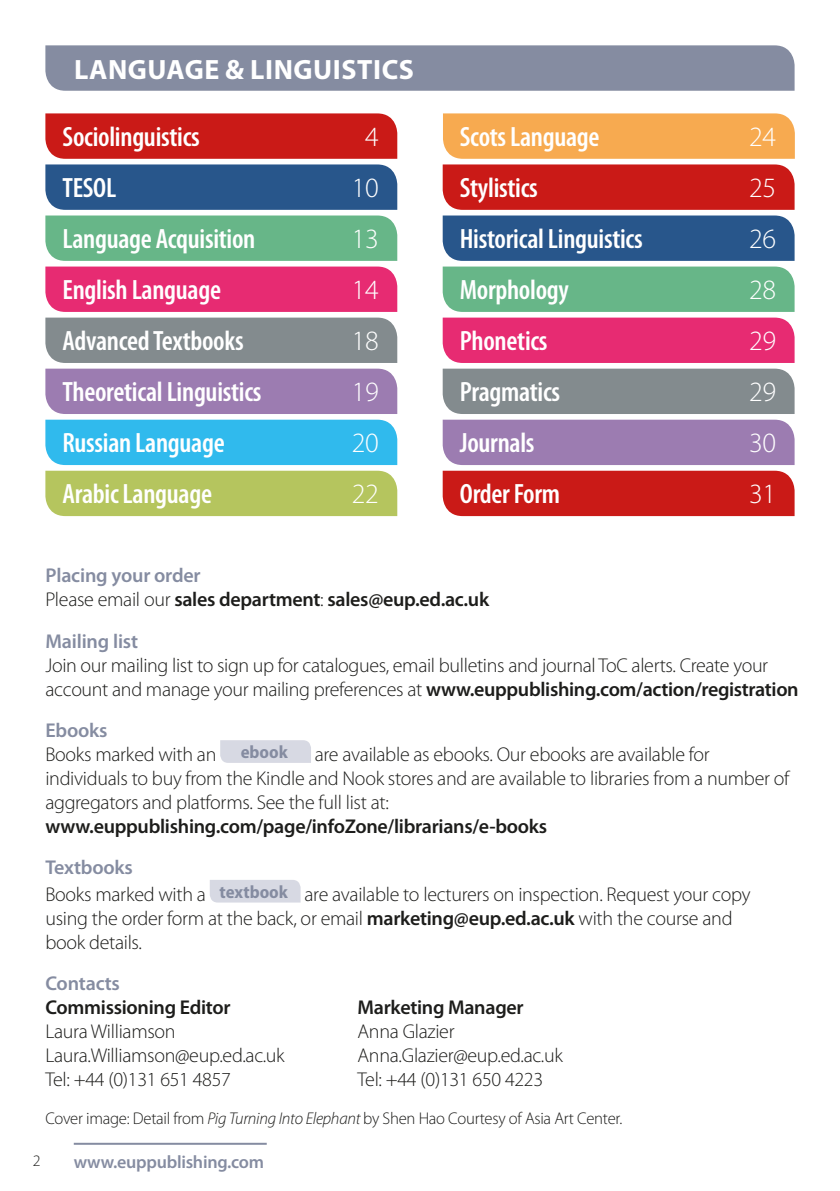
<style>
.page{position:relative;width:840px;height:1191px;background:#fff}
.page>*{position:absolute;margin:0;border:0;box-sizing:border-box;transform-origin:0 0}
.t1{font:600 condensed 28px "Myriad Pro";letter-spacing:-.01em;color:#fff}
.t2{font:300 28px "Myriad Pro";letter-spacing:-.01em;color:#fff}
.t3{font:700 28px "Myriad Pro";letter-spacing:.02em;color:#fff}
.t4{font:300 20px/24px "Myriad Pro";letter-spacing:-.015em;color:#1d1d1b}
.t5{font:600 20px/24px "Myriad Pro";letter-spacing:-.015em;color:#1d1d1b}
.t6{font:600 20px "Myriad Pro";letter-spacing:-.01em;color:#858ca1}
.t7{font:600 18px "Myriad Pro";letter-spacing:-.015em;color:#858ca1}
.t8{font:300 17px "Myriad Pro";letter-spacing:-.015em;color:#1d1d1b}
.t9{font:300 16px "Myriad Pro";color:#1d1d1b}
.s1{color:#858ca1}
.s2{font-weight:300}
.s3{font-weight:600}
.s4{font-weight:600;color:#858ca1}
.s5{font-weight:700;font-stretch:semi-condensed;font-size:18px;color:#858ca1}
.s6{font-style:italic}
</style>
<div class="page">
<div style="left:45px;top:45px;width:749px;height:46px;background:#858ca1"></div>
<hr style="left:74px;top:1142px;width:192px;height:2px;background:#858ca1">
<div style="left:220px;top:740px;width:91px;height:23px;background:#d7d9e3"></div>
<div style="left:210px;top:880px;width:90px;height:22px;background:#d7d9e3"></div>
<div style="left:45px;top:369px;width:352px;height:45px;background:#9c7cb1"></div>
<svg style="left:45px;top:113px;width:352px;height:250px;background:#9b7381"></svg>
<div style="left:45px;top:420px;width:352px;height:45px;background:#30baed"></div>
<div style="left:442px;top:369px;width:352px;height:45px;background:#838b8e"></div>
<div style="left:442px;top:420px;width:352px;height:45px;background:#9c7cb1"></div>
<div style="left:45px;top:471px;width:352px;height:45px;background:#b5c55e"></div>
<div style="left:442px;top:471px;width:352px;height:45px;background:#ca1a17"></div>
<svg style="left:442px;top:113px;width:352px;height:250px;background:#b17a78"></svg>
<h1 class="t3" style="left:74px;top:54px;width:341px">LANGUAGE &amp; LINGUISTICS</h1>
<h1 class="t1" style="left:62px;top:121px;width:139px">Sociolinguistics</h1>
<h1 class="t2" style="left:365px;top:121px;width:15px">4</h1>
<h1 class="t1" style="left:62px;top:172px;width:55px">TESOL</h1>
<h1 class="t2" style="left:351px;top:172px;width:29px">10</h1>
<h1 class="t1" style="left:62px;top:223px;width:194px">Language Acquisition</h1>
<h1 class="t2" style="left:351px;top:223px;width:29px">13</h1>
<h1 class="t1" style="left:62px;top:274px;width:160px">English Language</h1>
<h1 class="t2" style="left:351px;top:274px;width:29px">14</h1>
<h1 class="t1" style="left:62px;top:325px;width:183px">Advanced Textbooks</h1>
<h1 class="t2" style="left:351px;top:325px;width:29px">18</h1>
<h1 class="t1" style="left:62px;top:376px;width:200px">Theoretical Linguistics</h1>
<h1 class="t2" style="left:351px;top:376px;width:29px">19</h1>
<h1 class="t1" style="left:62px;top:427px;width:164px">Russian Language</h1>
<h1 class="t2" style="left:351px;top:427px;width:29px">20</h1>
<h1 class="t1" style="left:62px;top:478px;width:151px">Arabic Language</h1>
<h1 class="t2" style="left:351px;top:478px;width:29px">22</h1>
<h1 class="t1" style="left:459px;top:121px;width:141px">Scots Language</h1>
<h1 class="t2" style="left:748px;top:121px;width:29px">24</h1>
<h1 class="t1" style="left:459px;top:172px;width:80px">Stylistics</h1>
<h1 class="t2" style="left:748px;top:172px;width:29px">25</h1>
<h1 class="t1" style="left:459px;top:223px;width:184px">Historical Linguistics</h1>
<h1 class="t2" style="left:748px;top:223px;width:29px">26</h1>
<h1 class="t1" style="left:459px;top:274px;width:111px">Morphology</h1>
<h1 class="t2" style="left:748px;top:274px;width:29px">28</h1>
<h1 class="t1" style="left:459px;top:325px;width:89px">Phonetics</h1>
<h1 class="t2" style="left:748px;top:325px;width:29px">29</h1>
<h1 class="t1" style="left:459px;top:376px;width:102px">Pragmatics</h1>
<h1 class="t2" style="left:748px;top:376px;width:29px">29</h1>
<h1 class="t1" style="left:459px;top:427px;width:76px">Journals</h1>
<h1 class="t2" style="left:748px;top:427px;width:29px">30</h1>
<h1 class="t1" style="left:459px;top:478px;width:102px">Order Form</h1>
<h1 class="t2" style="left:748px;top:478px;width:29px">31</h1>
<p class="t5" style="left:45px;top:564px;width:445px"><span class="s1">Placing your order<br></span><span class="s2">Please email our</span> sales department<span class="s2">:</span> sales@eup.ed.ac.uk</p>
<p class="t6" style="left:45px;top:629px;width:94px">Mailing list</p>
<p class="t4" style="left:45px;top:653px;width:754px">Join our mailing list to sign up for catalogues, email bulletins and journal ToC alerts. Create your account and manage your mailing preferences at <span class="s3">www.euppublishing.com/action/registration</span></p>
<p class="t4" style="left:45px;top:718px;width:244px"><span class="s4">Ebooks<br></span>Books marked with an <span class="s5">ebook</span></p>
<p class="t4" style="left:45px;top:742px;width:745px;text-indent:269px">are available as ebooks. Our ebooks are available for individuals to buy from the Kindle and Nook stores and are available to libraries from a number of aggregators and platforms. See the full list at:</p>
<p class="t5" style="left:45px;top:814px;width:503px">www.euppublishing.com/page/infoZone/librarians/e-books</p>
<p class="t4" style="left:45px;top:855px;width:706px;line-height:26.2px"><span class="s4">Textbooks<br></span>Books marked with a <span class="s5">textbook</span> are available to lecturers on inspection. Request your copy</p>
<p class="t4" style="left:45px;top:906px;width:688px">using the order form at the back, or email <span class="s3">marketing@eup.ed.ac.uk</span> with the course and book details.</p>
<p class="t6" style="left:45px;top:972px;width:76px">Contacts</p>
<p class="t5" style="left:45px;top:995px;width:186px">Commissioning Editor</p>
<p class="t5" style="left:357px;top:995px;width:167px">Marketing Manager</p>
<p class="t4" style="left:45px;top:1019px;width:132px">Laura Williamson</p>
<p class="t4" style="left:357px;top:1019px;width:98px">Anna Glazier</p>
<p class="t4" style="left:45px;top:1043px;width:241px">Laura.Williamson@eup.ed.ac.uk</p>
<p class="t4" style="left:357px;top:1043px;width:207px">Anna.Glazier@eup.ed.ac.uk</p>
<p class="t4" style="left:45px;top:1067px;width:187px">Tel: +44 (0)131 651 4857</p>
<p class="t4" style="left:357px;top:1067px;width:187px">Tel: +44 (0)131 650 4223</p>
<p class="t8" style="left:45px;top:1109px;width:578px">Cover image: Detail from <span class="s6">Pig Turning Into Elephant</span> by Shen Hao Courtesy of Asia Art Center.</p>
<p class="t9" style="left:33px;top:1152px;width:9px">2</p>
<p class="t7" style="left:74px;top:1151px;width:191px">www.euppublishing.com</p>
</div>
